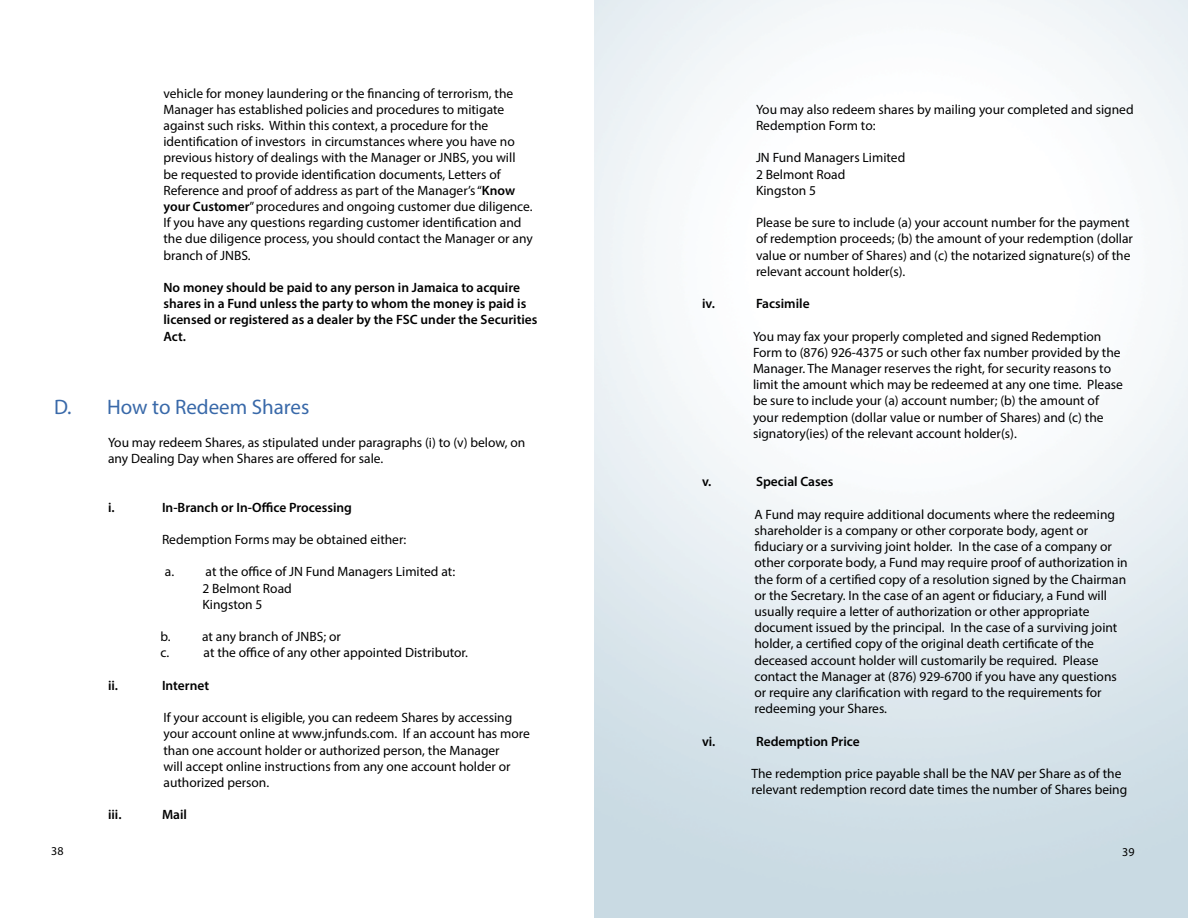
<style>
.page{position:relative;width:1188px;height:918px;background:#fff}
.page>*{position:absolute;margin:0;border:0;box-sizing:border-box;transform-origin:0 0}
.t1{font:21px "Myriad Pro";color:#3969a9}
.t2{font:13.5px/16.2px "Myriad Pro";color:#000}
.t3{font:600 13.5px/16.2px "Myriad Pro";color:#000}
.t4{font:12px "Myriad Pro";color:#000}
.s1{font-weight:600}
</style>
<div class="page">
<p class="t2" style="left:164px;top:85px;width:371px">vehicle for money laundering or the financing of terrorism, the Manager has established policies and procedures to mitigate against such risks. Within this context, a procedure for the identification of investors in circumstances where you have no previous history of dealings with the Manager or JNBS, you will be requested to provide identification documents, Letters of Reference and proof of address as part of the Manager’s “<span class="s1">Know your Customer</span>” procedures and ongoing customer due diligence.<br>If you have any questions regarding customer identification and the due diligence process, you should contact the Manager or any branch of JNBS.</p>
<p class="t3" style="left:164px;top:279px;width:376px">No money should be paid to any person in Jamaica to acquire shares in a Fund unless the party to whom the money is paid is licensed or registered as a dealer by the FSC under the Securities Act.</p>
<h1 class="t1" style="left:54px;top:394px;width:257px">D. How to Redeem Shares</h1>
<p class="t2" style="left:108px;top:434px;width:419px">You may redeem Shares, as stipulated under paragraphs (i) to (v) below, on any Dealing Day when Shares are offered for sale.</p>
<p class="t3" style="left:108px;top:499px;width:8px">i.</p>
<p class="t3" style="left:162px;top:499px;width:192px">In-Branch or In-Office Processing</p>
<p class="t2" style="left:162px;top:531px;width:246px">Redemption Forms may be obtained either:</p>
<p class="t2" style="left:202px;top:564px;width:254px;text-indent:-38px">a. at the office of JN Fund Managers Limited at:<br>2 Belmont Road<br>Kingston 5</p>
<p class="t2" style="left:161px;top:628px;width:182px">b. at any branch of JNBS; or c.</p>
<p class="t2" style="left:204px;top:645px;width:266px">at the office of any other appointed Distributor.</p>
<p class="t3" style="left:108px;top:677px;width:12px">ii.</p>
<p class="t3" style="left:162px;top:677px;width:49px">Internet</p>
<p class="t2" style="left:163px;top:709px;width:368px">If your account is eligible, you can redeem Shares by accessing your account online at www.jnfunds.com. If an account has more than one account holder or authorized person, the Manager<br>will accept online instructions from any one account holder or authorized person.</p>
<p class="t3" style="left:108px;top:806px;width:15px">iii.</p>
<p class="t3" style="left:162px;top:806px;width:27px">Mail</p>
<p class="t2" style="left:756px;top:101px;width:379px">You may also redeem shares by mailing your completed and signed<br>Redemption Form to:</p>
<p class="t2" style="left:756px;top:150px;width:151px">JN Fund Managers Limited<br>2 Belmont Road<br>Kingston 5</p>
<p class="t2" style="left:756px;top:214px;width:379px">Please be sure to include (a) your account number for the payment of redemption proceeds; (b) the amount of your redemption (dollar value or number of Shares) and (c) the notarized signature(s) of the relevant account holder(s).</p>
<p class="t3" style="left:702px;top:295px;width:14px">iv.</p>
<p class="t3" style="left:756px;top:295px;width:55px">Facsimile</p>
<p class="t2" style="left:753px;top:328px;width:371px">You may fax your properly completed and signed Redemption Form to (876) 926-4375 or such other fax number provided by the Manager. The Manager reserves the right, for security reasons to limit the amount which may be redeemed at any one time. Please be sure to include your (a) account number; (b) the amount of your redemption (dollar value or number of Shares) and (c) the signatory(ies) of the relevant account holder(s).</p>
<p class="t3" style="left:702px;top:473px;width:11px">v.</p>
<p class="t3" style="left:756px;top:473px;width:79px">Special Cases</p>
<p class="t2" style="left:755px;top:506px;width:375px">A Fund may require additional documents where the redeeming shareholder is a company or other corporate body, agent or fiduciary or a surviving joint holder. In the case of a company or other corporate body, a Fund may require proof of authorization in the form of a certified copy of a resolution signed by the Chairman or the Secretary. In the case of an agent or fiduciary, a Fund will usually require a letter of authorization or other appropriate document issued by the principal. In the case of a surviving joint holder, a certified copy of the original death certificate of the deceased account holder will customarily be required. Please contact the Manager at (876) 929-6700 if you have any questions or require any clarification with regard to the requirements for redeeming your Shares.</p>
<p class="t3" style="left:702px;top:733px;width:15px">vi.</p>
<p class="t3" style="left:756px;top:733px;width:105px">Redemption Price</p>
<p class="t2" style="left:752px;top:765px;width:377px">The redemption price payable shall be the NAV per Share as of the relevant redemption record date times the number of Shares being</p>
<p class="t4" style="left:51px;top:843px;width:14px">38</p>
<p class="t4" style="left:1122px;top:845px;width:14px">39</p>
</div>
